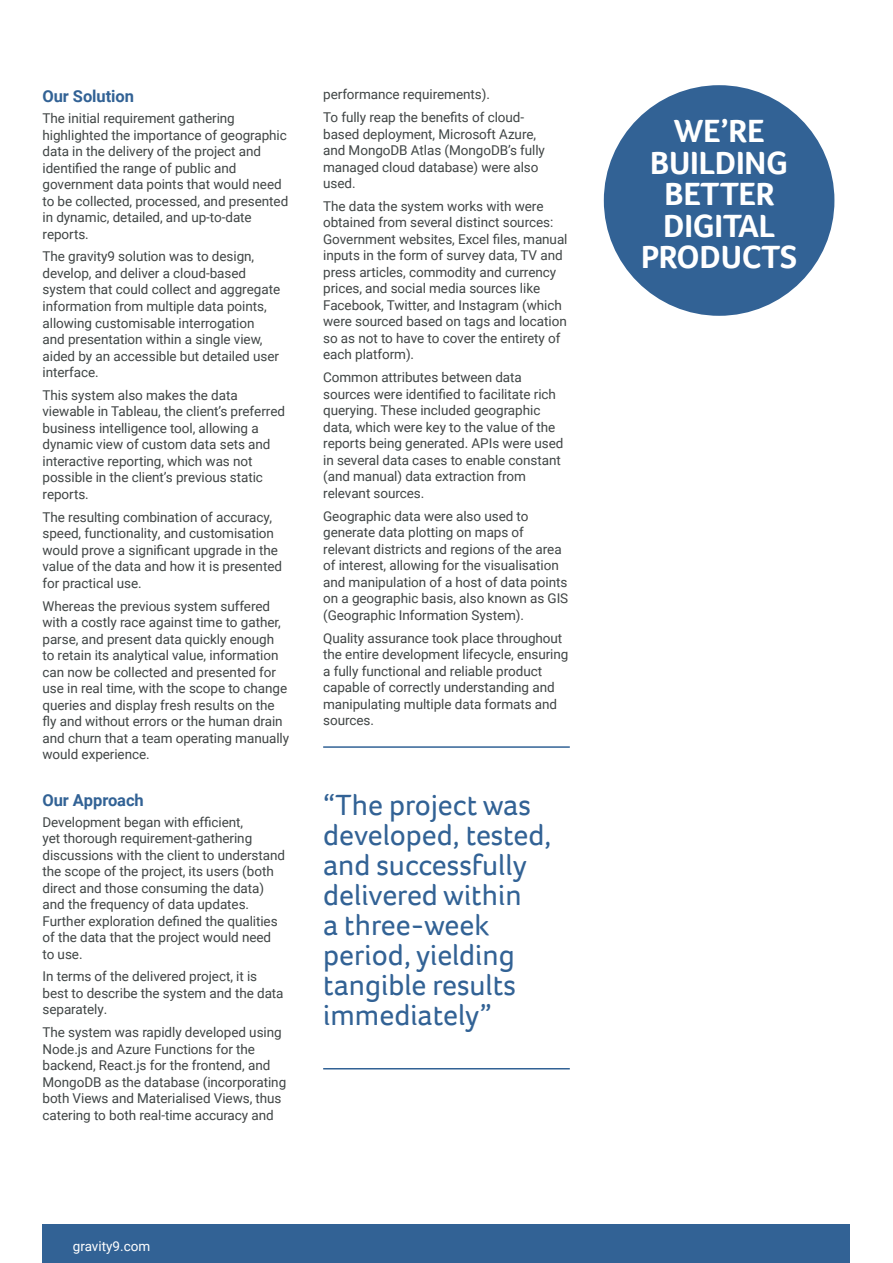
<style>
.page{position:relative;width:893px;height:1263px;background:#fff}
.page>*{position:absolute;margin:0;border:0;box-sizing:border-box;transform-origin:0 0}
.t1{font:700 33px/31.5px "Foco";letter-spacing:-.01em;color:#fff;text-align:center}
.t2{font:30px/30px "Foco";color:#326295}
.t3{font:700 16.5px "Roboto";letter-spacing:-.005em;color:#326295}
.t4{font:13.5px/16.5px "Roboto";letter-spacing:-.005em;color:#404545}
.t5{font:13.5px "Roboto";color:#fff}
</style>
<div class="page">
<div style="left:43px;top:1225px;width:807px;height:38px;background:#326295"></div>
<div style="left:604px;top:85px;width:230px;height:231px;background:#326295;border-radius:50%"></div>
<hr style="left:323px;top:746px;width:247px;height:2px;background:#326295">
<hr style="left:323px;top:1068px;width:247px;height:1px;background:#326295">
<p class="t3" style="left:43px;top:90px;width:93px">Our Solution</p>
<p class="t4" style="left:43px;top:110px;width:247px">The initial requirement gathering highlighted the importance of geographic data in the delivery of the project and identified the range of public and government data points that would need to be collected, processed, and presented in dynamic, detailed, and up-to-date reports.</p>
<p class="t4" style="left:43px;top:248px;width:239px">The gravity9 solution was to design, develop, and deliver a cloud-based system that could collect and aggregate information from multiple data points, allowing customisable interrogation and presentation within a single view, aided by an accessible but detailed user interface.</p>
<p class="t4" style="left:43px;top:388px;width:244px">This system also makes the data viewable in Tableau, the client’s preferred business intelligence tool, allowing a dynamic view of custom data sets and interactive reporting, which was not possible in the client’s previous static reports.</p>
<p class="t4" style="left:43px;top:508px;width:241px">The resulting combination of accuracy, speed, functionality, and customisation would prove a significant upgrade in the value of the data and how it is presented for practical use.</p>
<p class="t4" style="left:43px;top:597px;width:248px">Whereas the previous system suffered with a costly race against time to gather, parse, and present data quickly enough to retain its analytical value, information can now be collected and presented for use in real time, with the scope to change queries and display fresh results on the fly and without errors or the human drain and churn that a team operating manually would experience.</p>
<p class="t3" style="left:43px;top:793px;width:103px">Our Approach</p>
<p class="t4" style="left:43px;top:813px;width:244px">Development began with efficient,<br>yet thorough requirement-gathering discussions with the client to understand the scope of the project, its users (both direct and those consuming the data) and the frequency of data updates.<br>Further exploration defined the qualities of the data that the project would need to use.</p>
<p class="t4" style="left:43px;top:968px;width:243px">In terms of the delivered project, it is best to describe the system and the data separately.</p>
<p class="t4" style="left:43px;top:1024px;width:245px">The system was rapidly developed using Node.js and Azure Functions for the backend, React.js for the frontend, and MongoDB as the database (incorporating both Views and Materialised Views, thus catering to both real-time accuracy and</p>
<p class="t4" style="left:323px;top:82px;width:202px;line-height:23px">performance requirements).<br>To fully reap the benefits of cloud-</p>
<p class="t4" style="left:323px;top:125px;width:223px">based deployment, Microsoft Azure, and MongoDB Atlas (MongoDB’s fully managed cloud database) were also used.</p>
<p class="t4" style="left:323px;top:197px;width:246px">The data the system works with were obtained from several distinct sources:<br>Government websites, Excel files, manual inputs in the form of survey data, TV and press articles, commodity and currency prices, and social media sources like Facebook, Twitter, and Instagram (which were sourced based on tags and location so as not to have to cover the entirety of each platform).</p>
<p class="t4" style="left:323px;top:369px;width:242px">Common attributes between data sources were identified to facilitate rich querying. These included geographic data, which were key to the value of the reports being generated. APIs were used in several data cases to enable constant (and manual) data extraction from relevant sources.</p>
<p class="t4" style="left:323px;top:507px;width:247px">Geographic data were also used to generate data plotting on maps of relevant districts and regions of the area of interest, allowing for the visualisation and manipulation of a host of data points on a geographic basis, also known as GIS (Geographic Information System).</p>
<p class="t4" style="left:323px;top:629px;width:247px">Quality assurance took place throughout the entire development lifecycle, ensuring a fully functional and reliable product capable of correctly understanding and manipulating multiple data formats and sources.</p>
<h2 class="t2" style="left:323px;top:792px;width:230px">“The project was developed, tested, and successfully delivered within<br>a three-week period, yielding tangible results immediately”</h2>
<p class="t5" style="left:73px;top:1237px;width:79px">gravity9.com</p>
<h1 class="t1" style="left:641px;top:118px;width:158px">WE’RE<br>BUILDING<br>BETTER<br>DIGITAL<br>PRODUCTS</h1>
</div>
